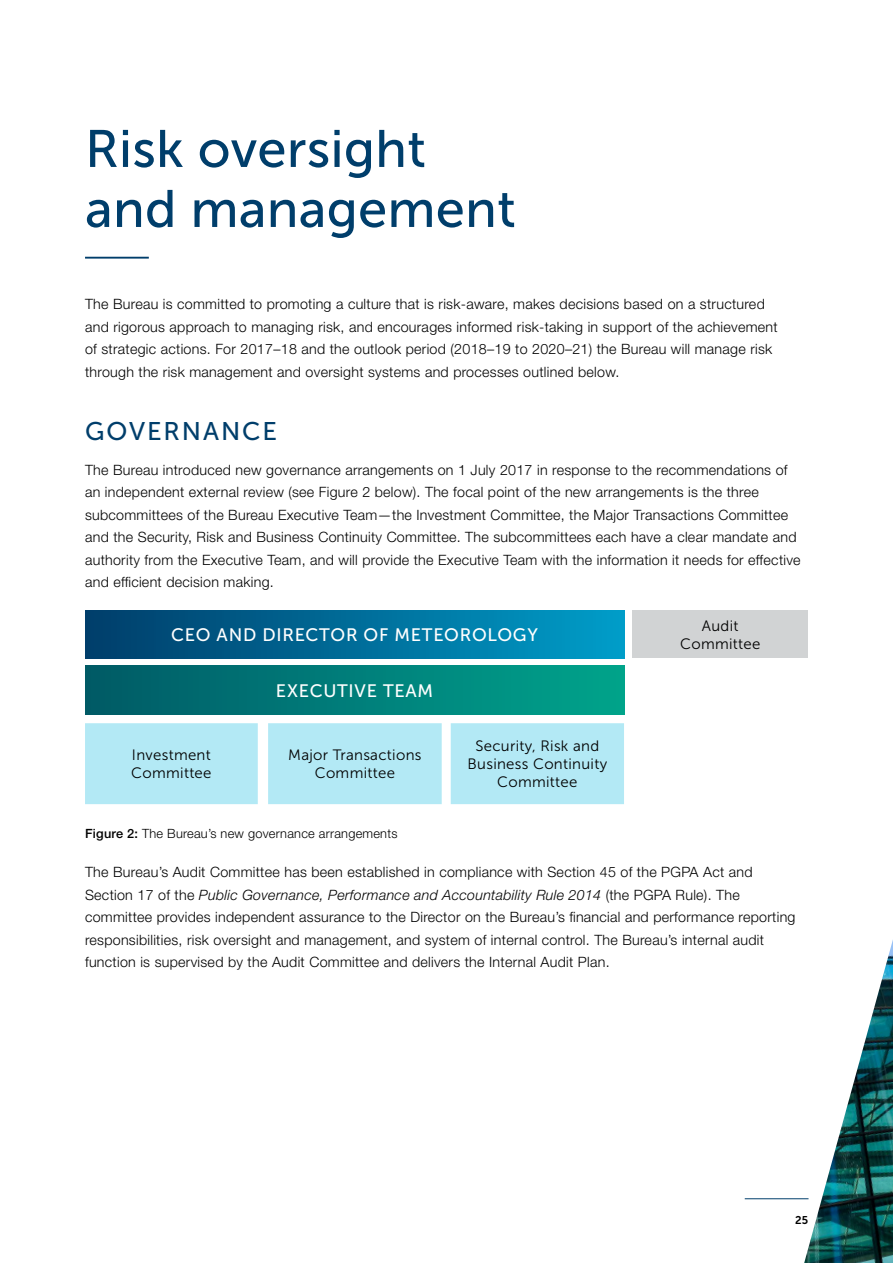
<style>
.page{position:relative;width:893px;height:1263px;background:#fff}
.page>*{position:absolute;margin:0;border:0;box-sizing:border-box;transform-origin:0 0}
.H2_Blue{font:52.5px/60px "Museo Sans 500";letter-spacing:.005em;color:#003e6b}
.H3_Blue{font:25.5px "Museo Sans 500";letter-spacing:.075em;color:#003e6b}
.Table_H1{font:18px "Museo Sans 500";letter-spacing:.04em;color:#fff}
.P{font:15px/18px "Museo Sans 300";letter-spacing:.02em;color:#000;text-align:center}
.P-2{font:300 14.25px/22.5px "Helvetica Neue LT Std";letter-spacing:.02em;color:#000}
.t1{font:300 12.75px "Helvetica Neue LT Std";letter-spacing:.02em;color:#000}
.t2{font:11.25px "Museo Sans 700";color:#000}
.s1{font-weight:500}
.s2{font-style:italic}
</style>
<div class="page">
<img style="left:804px;top:940px;width:89px;height:323px">
<hr style="left:85px;top:257px;width:64px;height:2px;background:#003e6b">
<div style="left:85px;top:610px;width:539px;height:48px;background:linear-gradient(to right,#003d69,#009dc9)"></div>
<div style="left:633px;top:610px;width:175px;height:48px;background:#d1d3d4"></div>
<div style="left:85px;top:666px;width:539px;height:48px;background:linear-gradient(to right,#005a67,#00a48c)"></div>
<div style="left:85px;top:723px;width:539px;height:81px;background:#b3e9f5"></div>
<hr style="left:745px;top:1198px;width:63px;height:1px;background:#003e6b">
<h2 class="H2_Blue" style="left:85px;top:119px;width:432px">Risk oversight and management</h2>
<p class="P-2" style="left:85px;top:292px;width:694px">The Bureau is committed to promoting a culture that is risk-aware, makes decisions based on a structured and rigorous approach to managing risk, and encourages informed risk-taking in support of the achievement of strategic actions. For 2017–18 and the outlook period (2018–19 to 2020–21) the Bureau will manage risk through the risk management and oversight systems and processes outlined below.</p>
<h3 class="H3_Blue" style="left:85px;top:417px;width:194px">GOVERNANCE</h3>
<p class="P-2" style="left:85px;top:458px;width:717px">The Bureau introduced new governance arrangements on 1 July 2017 in response to the recommendations of an independent external review (see Figure 2 below). The focal point of the new arrangements is the three subcommittees of the Bureau Executive Team—the Investment Committee, the Major Transactions Committee and the Security, Risk and Business Continuity Committee. The subcommittees each have a clear mandate and authority from the Executive Team, and will provide the Executive Team with the information it needs for effective and efficient decision making.</p>
<p class="Table_H1" style="left:171px;top:625px;width:368px">CEO AND DIRECTOR OF METEOROLOGY</p>
<p class="P" style="left:680px;top:617px;width:82px">Audit<br>Committee</p>
<p class="Table_H1" style="left:276px;top:681px;width:159px">EXECUTIVE TEAM</p>
<p class="P" style="left:131px;top:746px;width:82px;text-align:left">Investment<br>Committee</p>
<p class="P" style="left:288px;top:746px;width:135px">Major Transactions<br>Committee</p>
<p class="P" style="left:468px;top:737px;width:141px">Security, Risk and<br>Business Continuity<br>Committee</p>
<p class="t1" style="left:85px;top:825px;width:314px"><span class="s1">Figure 2:</span> The Bureau’s new governance arrangements</p>
<p class="P-2" style="left:85px;top:860px;width:712px">The Bureau’s Audit Committee has been established in compliance with Section 45 of the PGPA Act and Section 17 of the <span class="s2">Public Governance, Performance and Accountability Rule 2014</span> (the PGPA Rule). The committee provides independent assurance to the Director on the Bureau’s financial and performance reporting responsibilities, risk oversight and management, and system of internal control. The Bureau’s internal audit function is supervised by the Audit Committee and delivers the Internal Audit Plan.</p>
<p class="t2" style="left:795px;top:1214px;width:15px">25</p>
</div>
